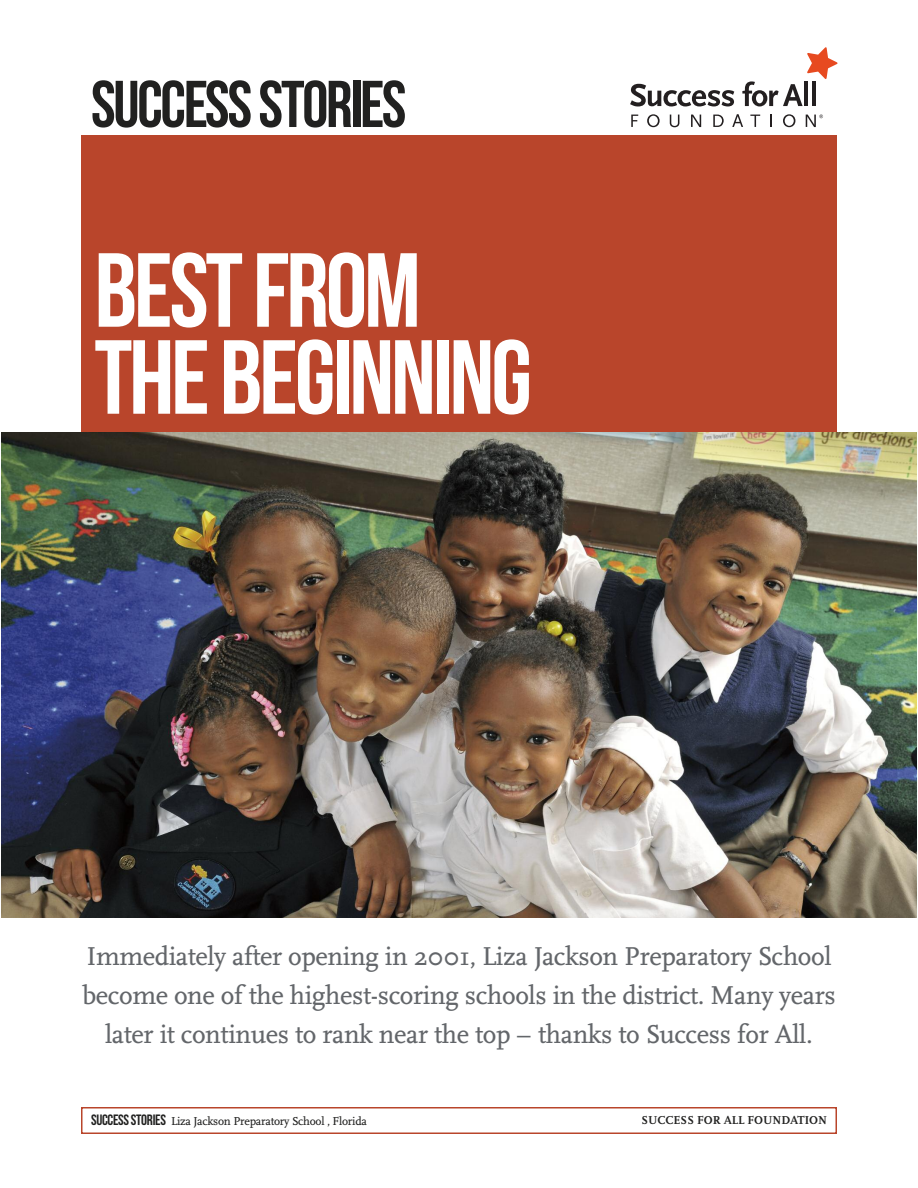
<style>
.page{position:relative;width:918px;height:1188px;background:#fff}
.page>*{position:absolute;margin:0;border:0;box-sizing:border-box;transform-origin:0 0}
.t1{font:105px/87px "Bebas Neue";letter-spacing:-.03em;color:#fff}
.t2{font:66px "Bebas Neue";letter-spacing:-.035em;color:#212120}
.t3{font:27px/39px "AD Scala Romein";letter-spacing:-.015em;color:#63666a;text-align:center}
.t4{font:12px "AD Scala Romein";letter-spacing:-.02em;color:#212120}
.t5{font:700 12px "AD Scala";color:#212120}
.s1{font-family:"Bebas Neue";font-size:15px}
</style>
<div class="page">
<div style="left:81px;top:135px;width:756px;height:297px;background:#b9452b"></div>
<img style="left:1px;top:432px;width:916px;height:486px">
<svg style="left:630px;top:84px;width:104px;height:22px"></svg>
<svg style="left:631px;top:115px;width:7px;height:12px"></svg>
<svg style="left:647px;top:114px;width:13px;height:13px"></svg>
<svg style="left:670px;top:115px;width:9px;height:12px"></svg>
<svg style="left:691px;top:115px;width:10px;height:12px"></svg>
<svg style="left:713px;top:115px;width:11px;height:12px"></svg>
<svg style="left:732px;top:114px;width:11px;height:13px"></svg>
<svg style="left:750px;top:115px;width:10px;height:12px"></svg>
<svg style="left:771px;top:115px;width:1px;height:12px"></svg>
<svg style="left:783px;top:114px;width:12px;height:13px"></svg>
<svg style="left:806px;top:114px;width:17px;height:13px"></svg>
<svg style="left:742px;top:47px;width:96px;height:59px"></svg>
<div style="left:81px;top:1107px;width:756px;height:27px;border:2px solid #b9452b"></div>
<h2 class="t2" style="left:91px;top:66px;width:317px">SUCCESSSTORIES</h2>
<h1 class="t1" style="left:94px;top:247px;width:439px">BESTFROM<br>THEBEGINNING</h1>
<p class="t3" style="left:82px;top:939px;width:755px">Immediately after opening in 2001, Liza Jackson Preparatory School become one of the highest-scoring schools in the district. Many years later it continues to rank near the top – thanks to Success for All.</p>
<p class="t4" style="left:91px;top:1117px;width:277px"><span class="s1">SUCCESSSTORIES</span> Liza Jackson Preparatory School , Florida</p>
<p class="t5" style="left:642px;top:1115px;width:187px">SUCCESS FOR ALL FOUNDATION</p>
</div>
